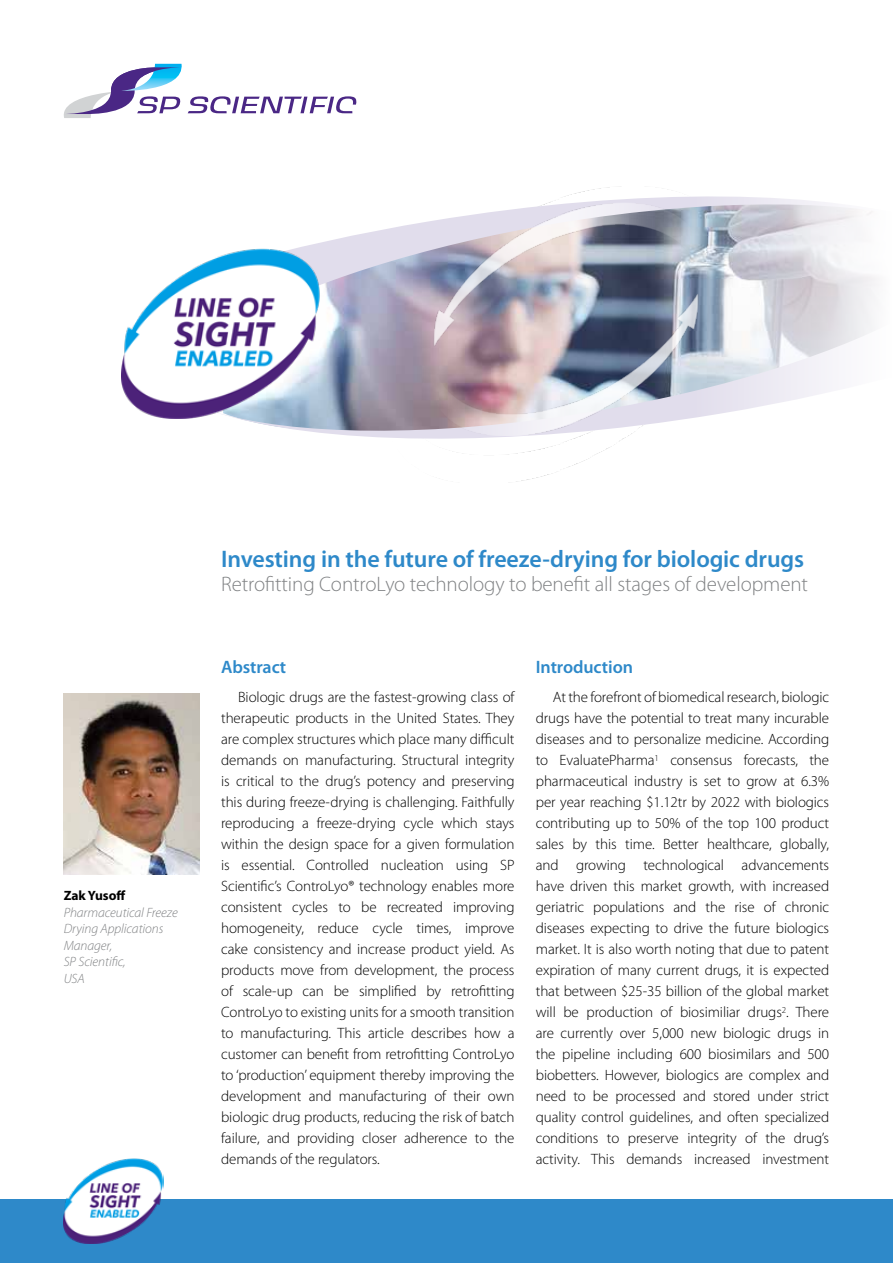
<style>
.page{position:relative;width:893px;height:1263px;background:#fff}
.page>*{position:absolute;margin:0;border:0;box-sizing:border-box;transform-origin:0 0}
.t1{font:600 24px "Myriad Pro";letter-spacing:-.005em;color:#2e89c9}
.t2{font:300 21px "Myriad Pro";letter-spacing:-.005em;color:#808284}
.t3{font:600 18px "Myriad Pro";letter-spacing:-.005em;color:#2e89c9}
.t4{font:300 15px/21px "Myriad Pro";letter-spacing:-.005em;color:#000;text-align:justify}
.t5{font:italic 300 13.5px/16.5px "Myriad Pro";letter-spacing:-.005em;color:#808284}
.t6{font:700 13.5px "Myriad Pro";letter-spacing:-.005em;color:#000}
</style>
<div class="page">
<svg style="left:302px;top:186px;width:366px;height:123px"></svg>
<svg style="left:237px;top:309px;width:375px;height:140px"></svg>
<img style="left:430px;top:202px;width:106px;height:233px">
<img style="left:64px;top:694px;width:136px;height:180px">
<img style="left:121px;top:247px;width:200px;height:171px">
<div style="left:0;top:1199px;width:893px;height:64px;background:#2e89c9"></div>
<img style="left:64px;top:1158px;width:100px;height:85px">
<svg style="left:64px;top:64px;width:292px;height:54px"></svg>
<svg style="left:536px;top:193px;width:341px;height:252px"></svg>
<p class="t6" style="left:64px;top:888px;width:63px">Zak Yusoff</p>
<p class="t5" style="left:64px;top:904px;width:115px">Pharmaceutical Freeze<br>Drying Applications<br>Manager,<br>SP Scientific,<br>USA</p>
<h1 class="t1" style="left:221px;top:545px;width:585px">Investing in the future of freeze-drying for biologic drugs</h1>
<h2 class="t2" style="left:221px;top:572px;width:588px">Retrofitting ControLyo technology to benefit all stages of development</h2>
<p class="t3" style="left:221px;top:657px;width:67px">Abstract</p>
<p class="t4" style="left:221px;top:687px;width:295px;text-indent:17px">Biologic drugs are the fastest-growing class of therapeutic products in the United States. They are complex structures which place many difficult demands on manufacturing. Structural integrity is critical to the drug’s potency and preserving this during freeze-drying is challenging. Faithfully reproducing a freeze-drying cycle which stays within the design space for a given formulation is essential. Controlled nucleation using SP Scientific’s ControLyo® technology enables more consistent cycles to be recreated improving homogeneity, reduce cycle times, improve cake consistency and increase product yield. As products move from development, the process of scale-up can be simplified by retrofitting ControLyo to existing units for a smooth transition to manufacturing. This article describes how a customer can benefit from retrofitting ControLyo to ‘production’ equipment thereby improving the development and manufacturing of their own biologic drug products, reducing the risk of batch failure, and providing closer adherence to the demands of the regulators.</p>
<p class="t3" style="left:536px;top:657px;width:99px">Introduction</p>
<p class="t4" style="left:536px;top:687px;width:295px;text-indent:17px">At the forefront of biomedical research, biologic drugs have the potential to treat many incurable diseases and to personalize medicine. According to EvaluatePharma<sup>1</sup> consensus forecasts, the pharmaceutical industry is set to grow at 6.3% per year reaching $1.12tr by 2022 with biologics contributing up to 50% of the top 100 product sales by this time. Better healthcare, globally, and growing technological advancements have driven this market growth, with increased geriatric populations and the rise of chronic diseases expecting to drive the future biologics market. It is also worth noting that due to patent expiration of many current drugs, it is expected that between $25-35 billion of the global market will be production of biosimiliar drugs<sup>2</sup>. There are currently over 5,000 new biologic drugs in the pipeline including 600 biosimilars and 500 biobetters. However, biologics are complex and need to be processed and stored under strict quality control guidelines, and often specialized conditions to preserve integrity of the drug’s activity. This demands increased investment</p>
</div>
